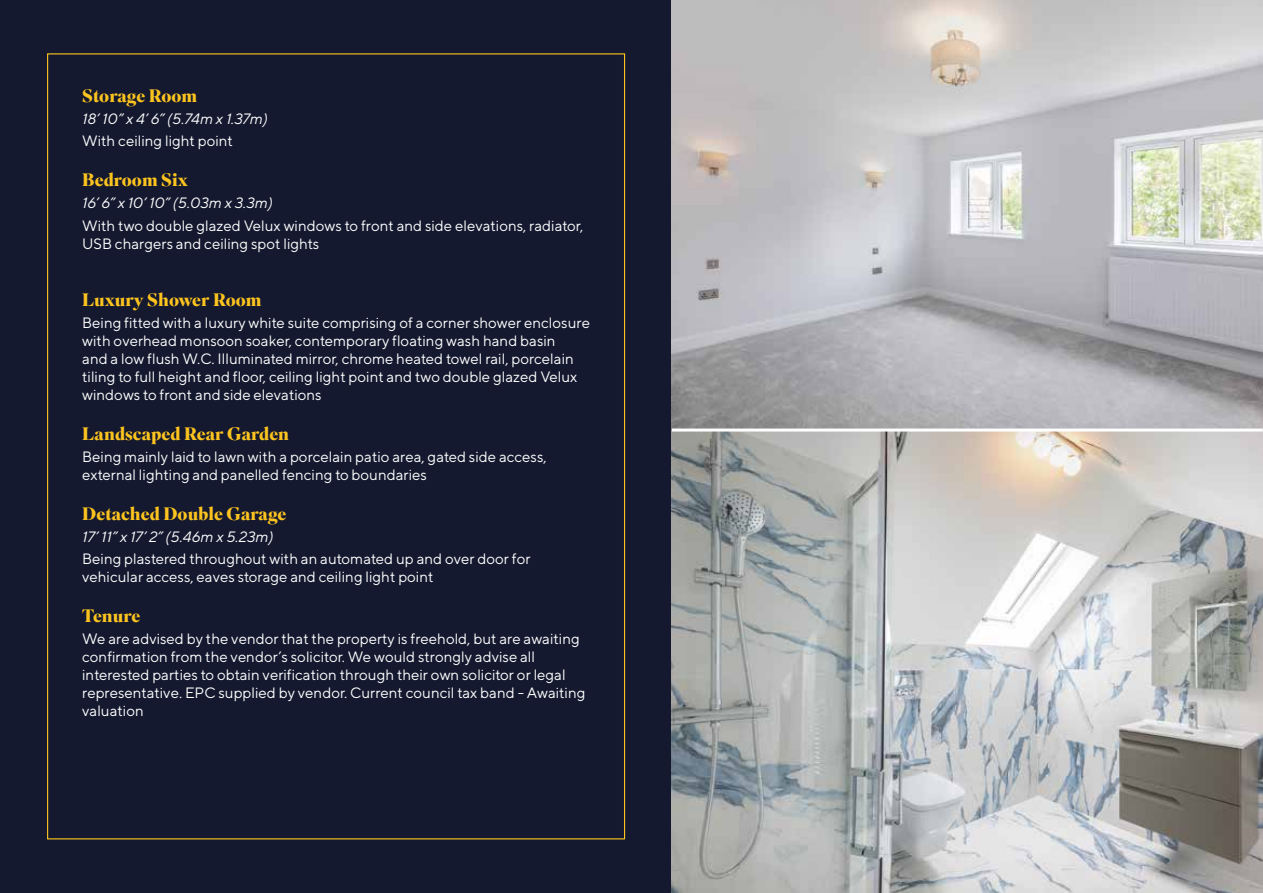
<style>
.page{position:relative;width:1263px;height:893px;background:#14192f}
.page>*{position:absolute;margin:0;border:0;box-sizing:border-box;transform-origin:0 0}
.t1{font:700 18px "Superior Title";color:#fdc41f}
.t2{font:15px/18px "TT Norms";color:#fff}
.t3{font:italic 15px "TT Norms";color:#fff}
</style>
<div class="page">
<img style="left:672px;top:0;width:591px;height:429px">
<img style="left:672px;top:432px;width:591px;height:461px">
<hr style="left:672px;top:429px;width:591px;height:3px;background:#fff">
<p class="t1" style="left:82px;top:84px;width:117px">Storage Room</p>
<p class="t3" style="left:82px;top:110px;width:187px">18’ 10” x 4’ 6” (5.74m x 1.37m)</p>
<p class="t2" style="left:82px;top:132px;width:152px">With ceiling light point</p>
<p class="t1" style="left:82px;top:169px;width:107px">Bedroom Six</p>
<p class="t3" style="left:82px;top:194px;width:192px">16’ 6” x 10’ 10” (5.03m x 3.3m)</p>
<p class="t2" style="left:82px;top:216px;width:503px">With two double glazed Velux windows to front and side elevations, radiator,<br>USB chargers and ceiling spot lights</p>
<p class="t1" style="left:82px;top:289px;width:181px">Luxury Shower Room</p>
<p class="t2" style="left:82px;top:314px;width:509px">Being fitted with a luxury white suite comprising of a corner shower enclosure with overhead monsoon soaker, contemporary floating wash hand basin<br>and a low flush W.C. Illuminated mirror, chrome heated towel rail, porcelain tiling to full height and floor, ceiling light point and two double glazed Velux windows to front and side elevations</p>
<p class="t1" style="left:82px;top:423px;width:208px">Landscaped Rear Garden</p>
<p class="t2" style="left:82px;top:448px;width:466px">Being mainly laid to lawn with a porcelain patio area, gated side access, external lighting and panelled fencing to boundaries</p>
<p class="t1" style="left:82px;top:502px;width:206px">Detached Double Garage</p>
<p class="t3" style="left:82px;top:528px;width:193px">17’ 11” x 17’ 2” (5.46m x 5.23m)</p>
<p class="t2" style="left:82px;top:550px;width:450px">Being plastered throughout with an automated up and over door for vehicular access, eaves storage and ceiling light point</p>
<p class="t1" style="left:82px;top:604px;width:60px">Tenure</p>
<p class="t2" style="left:82px;top:630px;width:505px">We are advised by the vendor that the property is freehold, but are awaiting confirmation from the vendor’s solicitor. We would strongly advise all interested parties to obtain verification through their own solicitor or legal representative. EPC supplied by vendor. Current council tax band - Awaiting valuation</p>
</div>
